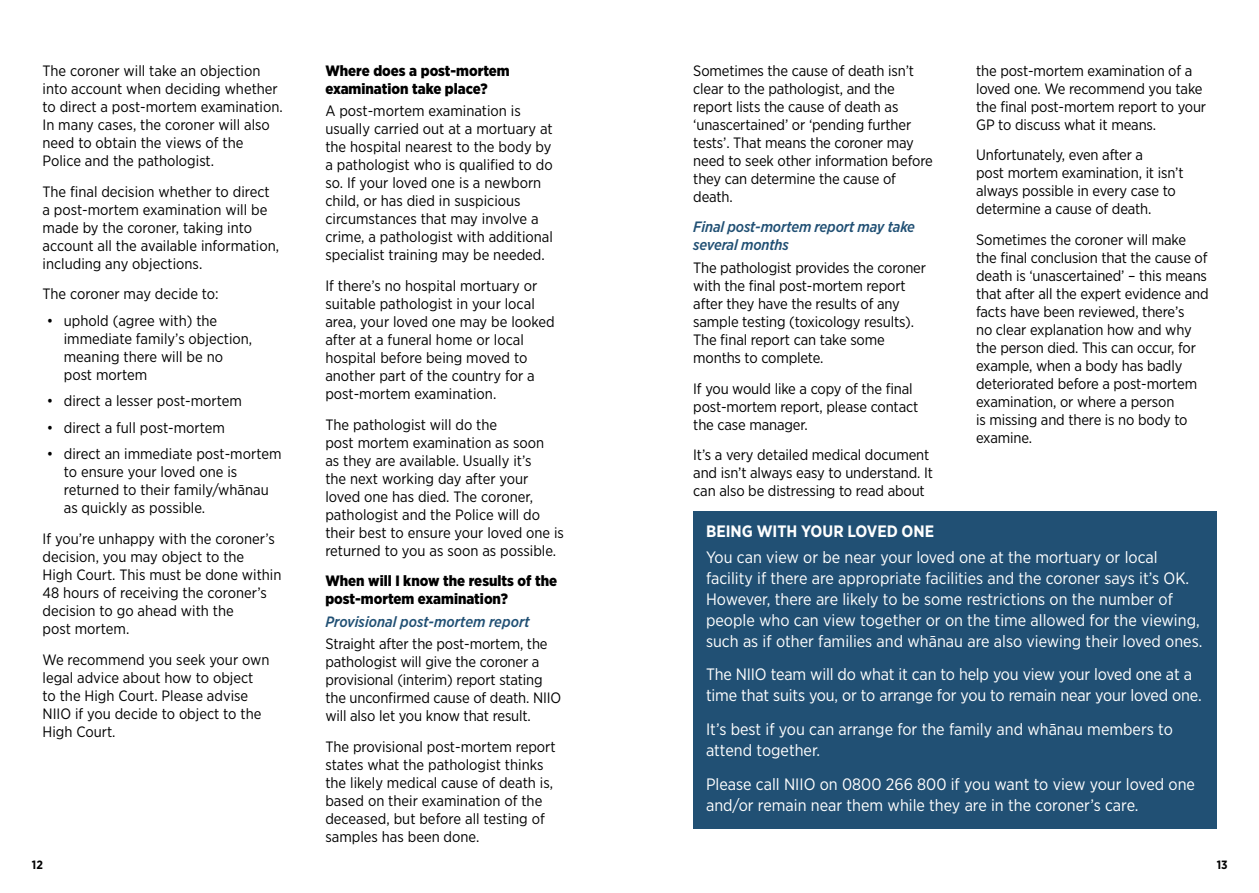
<style>
.page{position:relative;width:1259px;height:893px;background:#fff}
.page>*{position:absolute;margin:0;border:0;box-sizing:border-box;transform-origin:0 0}
.t1{font:16.5px/21px "Gotham Narrow";color:#fff}
.t2{font:700 16.5px "Gotham Narrow";color:#fff}
.t3{font:15px/18px "Gotham Narrow";letter-spacing:-.01em;color:#000}
.t4{font:900 15px/18px "Gotham Narrow";color:#000}
.t5{font:italic 500 15px/18px "Gotham Narrow";letter-spacing:-.01em;color:#215074}
.t6{font:700 12px "Gotham Narrow";color:#000}
</style>
<div class="page">
<div style="left:693px;top:511px;width:523px;height:318px;background:#215074"></div>
<p class="t3" style="left:43px;top:61px;width:242px">The coroner will take an objection into account when deciding whether to direct a post-mortem examination.<br>In many cases, the coroner will also need to obtain the views of the Police and the pathologist.</p>
<p class="t3" style="left:43px;top:182px;width:238px">The final decision whether to direct a post-mortem examination will be made by the coroner, taking into account all the available information, including any objections.</p>
<p class="t3" style="left:43px;top:285px;width:178px">The coroner may decide to:</p>
<p class="t3" style="left:64px;top:311px;width:190px;text-indent:-17px">• uphold (agree with) the immediate family’s objection, meaning there will be no post mortem</p>
<p class="t3" style="left:47px;top:392px;width:197px">• direct a lesser post-mortem</p>
<p class="t3" style="left:47px;top:418px;width:180px">• direct a full post-mortem</p>
<p class="t3" style="left:64px;top:445px;width:219px;text-indent:-17px">• direct an immediate post-mortem to ensure your loved one is returned to their family/whānau as quickly as possible.</p>
<p class="t3" style="left:43px;top:529px;width:240px">If you’re unhappy with the coroner’s decision, you may object to the<br>High Court. This must be done within<br>48 hours of receiving the coroner’s decision to go ahead with the<br>post mortem.</p>
<p class="t3" style="left:43px;top:650px;width:228px">We recommend you seek your own legal advice about how to object to the High Court. Please advise<br>NIIO if you decide to object to the<br>High Court.</p>
<p class="t4" style="left:325px;top:61px;width:186px">Where does a post-mortem examination take place?</p>
<p class="t3" style="left:325px;top:101px;width:229px">A post-mortem examination is usually carried out at a mortuary at the hospital nearest to the body by a pathologist who is qualified to do so. If your loved one is a newborn child, or has died in suspicious circumstances that may involve a crime, a pathologist with additional specialist training may be needed.</p>
<p class="t3" style="left:325px;top:276px;width:231px">If there’s no hospital mortuary or suitable pathologist in your local area, your loved one may be looked after at a funeral home or local hospital before being moved to another part of the country for a post-mortem examination.</p>
<p class="t3" style="left:325px;top:415px;width:240px">The pathologist will do the<br>post mortem examination as soon<br>as they are available. Usually it’s<br>the next working day after your loved one has died. The coroner, pathologist and the Police will do their best to ensure your loved one is returned to you as soon as possible.</p>
<p class="t4" style="left:325px;top:572px;width:233px">When will I know the results of the post-mortem examination?</p>
<p class="t5" style="left:325px;top:612px;width:206px">Provisional post-mortem report</p>
<p class="t3" style="left:325px;top:634px;width:237px">Straight after the post-mortem, the pathologist will give the coroner a provisional (interim) report stating the unconfirmed cause of death. NIIO will also let you know that result.</p>
<p class="t3" style="left:325px;top:737px;width:232px">The provisional post-mortem report states what the pathologist thinks the likely medical cause of death is, based on their examination of the deceased, but before all testing of samples has been done.</p>
<p class="t3" style="left:693px;top:61px;width:241px">Sometimes the cause of death isn’t clear to the pathologist, and the report lists the cause of death as ‘unascertained’ or ‘pending further tests’. That means the coroner may need to seek other information before they can determine the cause of death.</p>
<p class="t5" style="left:693px;top:218px;width:223px">Final post-mortem report may take several months</p>
<p class="t3" style="left:693px;top:258px;width:234px">The pathologist provides the coroner with the final post-mortem report after they have the results of any sample testing (toxicology results).<br>The final report can take some months to complete.</p>
<p class="t3" style="left:693px;top:379px;width:226px">If you would like a copy of the final post-mortem report, please contact the case manager.</p>
<p class="t3" style="left:693px;top:446px;width:241px">It’s a very detailed medical document and isn’t always easy to understand. It can also be distressing to read about</p>
<p class="t3" style="left:976px;top:61px;width:231px">the post-mortem examination of a loved one. We recommend you take the final post-mortem report to your<br>GP to discuss what it means.</p>
<p class="t3" style="left:976px;top:146px;width:209px">Unfortunately, even after a<br>post mortem examination, it isn’t always possible in every case to determine a cause of death.</p>
<p class="t3" style="left:976px;top:231px;width:234px">Sometimes the coroner will make the final conclusion that the cause of death is ‘unascertained’ – this means that after all the expert evidence and facts have been reviewed, there’s<br>no clear explanation how and why the person died. This can occur, for example, when a body has badly deteriorated before a post-mortem examination, or where a person<br>is missing and there is no body to examine.</p>
<p class="t2" style="left:706px;top:521px;width:230px">BEING WITH YOUR LOVED ONE</p>
<p class="t1" style="left:706px;top:546px;width:498px">You can view or be near your loved one at the mortuary or local facility if there are appropriate facilities and the coroner says it’s OK.<br>However, there are likely to be some restrictions on the number of people who can view together or on the time allowed for the viewing, such as if other families and whānau are also viewing their loved ones.</p>
<p class="t1" style="left:706px;top:664px;width:497px">The NIIO team will do what it can to help you view your loved one at a time that suits you, or to arrange for you to remain near your loved one.</p>
<p class="t1" style="left:706px;top:718px;width:468px">It’s best if you can arrange for the family and whānau members to attend together.</p>
<p class="t1" style="left:706px;top:773px;width:490px">Please call NIIO on 0800 266 800 if you want to view your loved one and/or remain near them while they are in the coroner’s care.</p>
<p class="t6" style="left:32px;top:857px;width:13px">12</p>
<p class="t6" style="left:1216px;top:857px;width:12px">13</p>
</div>
